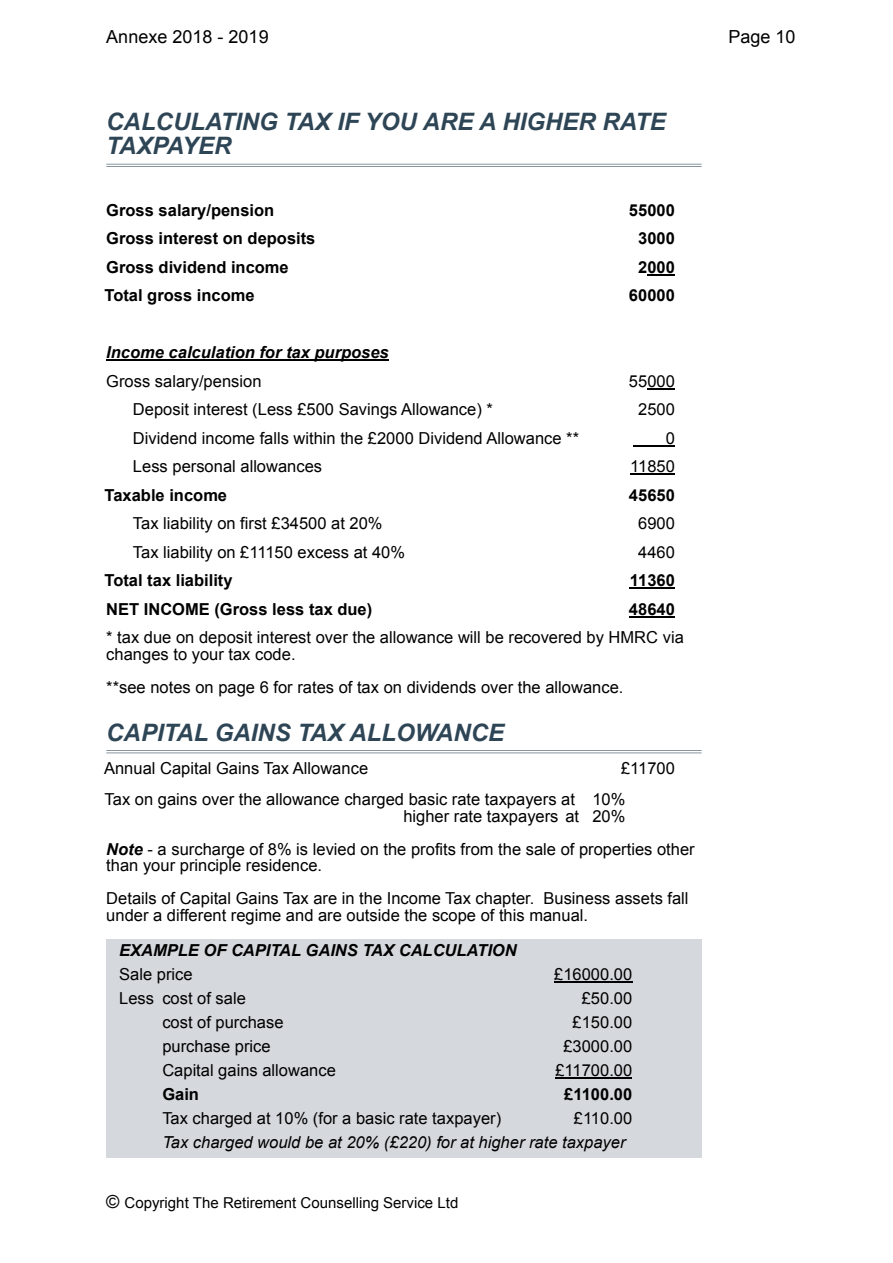
<style>
.page{position:relative;width:893px;height:1263px;background:#fff}
.page>*{position:absolute;margin:0;border:0;box-sizing:border-box;transform-origin:0 0}
.t1{font:italic 700 24px/24px "Arial";color:#2e4556}
.t2{font:18px "Arial";color:#000}
.t3{font:16.5px/33px "Arial";color:#000}
.t4{font:700 16.5px "Arial";color:#000}
.t5{font:italic 700 16.5px "Arial";color:#000}
.t6{font:italic 16.5px "Arial";color:#000}
.t7{font:15px "Arial";color:#000}
.s1{font-weight:700;font-style:italic}
.s2{font-size:18px}
</style>
<div class="page">
<hr style="left:106px;top:166px;width:596px;height:1px;background:#2e4556">
<hr style="left:106px;top:164px;width:596px;height:1px;background:#2e4556">
<svg style="left:647px;top:274px;width:28px;height:1px"></svg>
<hr style="left:106px;top:359px;width:283px;height:2px;background:#000">
<svg style="left:647px;top:388px;width:28px;height:1px"></svg>
<hr style="left:634px;top:445px;width:41px;height:1px;background:#000">
<hr style="left:630px;top:473px;width:45px;height:2px;background:#000">
<hr style="left:630px;top:587px;width:45px;height:2px;background:#000">
<hr style="left:629px;top:616px;width:46px;height:1px;background:#000">
<hr style="left:106px;top:753px;width:596px;height:1px;background:#2e4556">
<hr style="left:106px;top:750px;width:596px;height:1px;background:#2e4556">
<div style="left:106px;top:939px;width:595px;height:219px;background:#d5d9dd"></div>
<hr style="left:554px;top:981px;width:78px;height:1px;background:#000">
<hr style="left:555px;top:1077px;width:77px;height:1px;background:#000">
<p class="t2" style="left:106px;top:30px;width:164px">Annexe 2018 - 2019</p>
<p class="t2" style="left:728px;top:30px;width:69px">Page 10</p>
<h1 class="t1" style="left:106px;top:112px;width:561px">CALCULATING TAX IF YOU ARE A HIGHER RATE<br>TAXPAYER</h1>
<p class="t4" style="left:106px;top:204px;width:169px">Gross salary/pension</p>
<p class="t4" style="left:629px;top:204px;width:47px">55000</p>
<p class="t4" style="left:106px;top:232px;width:211px">Gross interest on deposits</p>
<p class="t4" style="left:638px;top:232px;width:38px">3000</p>
<p class="t4" style="left:106px;top:261px;width:184px">Gross dividend income</p>
<p class="t4" style="left:638px;top:261px;width:38px">2000</p>
<p class="t4" style="left:105px;top:289px;width:152px">Total gross income</p>
<p class="t4" style="left:629px;top:289px;width:47px">60000</p>
<p class="t5" style="left:106px;top:346px;width:284px">Income calculation for tax purposes</p>
<p class="t3" style="left:106px;top:366px;width:157px">Gross salary/pension</p>
<p class="t3" style="left:629px;top:366px;width:47px">55000</p>
<p class="t3" style="left:133px;top:395px;width:361px">Deposit interest (Less £500 Savings Allowance) *</p>
<p class="t3" style="left:638px;top:395px;width:38px">2500</p>
<p class="t3" style="left:133px;top:423px;width:448px">Dividend income falls within the £2000 Dividend Allowance **</p>
<p class="t3" style="left:666px;top:423px;width:11px">0</p>
<p class="t3" style="left:133px;top:452px;width:191px">Less personal allowances</p>
<p class="t3" style="left:630px;top:452px;width:46px">11850</p>
<p class="t4" style="left:105px;top:489px;width:124px">Taxable income</p>
<p class="t4" style="left:629px;top:489px;width:47px">45650</p>
<p class="t3" style="left:133px;top:509px;width:251px">Tax liability on first £34500 at 20%</p>
<p class="t3" style="left:638px;top:509px;width:38px">6900</p>
<p class="t3" style="left:133px;top:537px;width:274px">Tax liability on £11150 excess at 40%</p>
<p class="t3" style="left:638px;top:537px;width:38px">4460</p>
<p class="t4" style="left:105px;top:574px;width:130px">Total tax liability</p>
<p class="t4" style="left:630px;top:574px;width:47px">11360</p>
<p class="t4" style="left:106px;top:603px;width:268px">NET INCOME (Gross less tax due)</p>
<p class="t4" style="left:629px;top:603px;width:47px">48640</p>
<p class="t3" style="left:106px;top:631px;width:579px;line-height:16.5px">* tax due on deposit interest over the allowance will be recovered by HMRC via changes to your tax code.</p>
<p class="t3" style="left:106px;top:672px;width:519px">**see notes on page 6 for rates of tax on dividends over the allowance.</p>
<h1 class="t1" style="left:106px;top:723px;width:399px">CAPITAL GAINS TAX ALLOWANCE</h1>
<p class="t3" style="left:104px;top:753px;width:266px">Annual Capital Gains Tax Allowance</p>
<p class="t3" style="left:105px;top:754px;width:572px;line-height:31.5px;text-indent:516px">£11700<br>Tax on gains over the allowance charged basic rate taxpayers at 10%</p>
<p class="t3" style="left:106px;top:801px;width:590px;text-indent:297px">higher rate taxpayers at 20%<br><span class="s1">Note</span> - a surcharge of 8% is levied on the profits from the sale of properties other</p>
<p class="t3" style="left:106px;top:851px;width:584px">than your principle residence.<br>Details of Capital Gains Tax are in the Income Tax chapter. Business assets fall</p>
<p class="t3" style="left:106px;top:900px;width:483px">under a different regime and are outside the scope of this manual.</p>
<p class="t5" style="left:119px;top:944px;width:399px">EXAMPLE OF CAPITAL GAINS TAX CALCULATION</p>
<p class="t3" style="left:119px;top:959px;width:75px">Sale price</p>
<p class="t3" style="left:554px;top:959px;width:80px">£16000.00</p>
<p class="t3" style="left:119px;top:983px;width:128px">Less cost of sale</p>
<p class="t3" style="left:582px;top:983px;width:52px">£50.00</p>
<p class="t3" style="left:162px;top:1007px;width:123px">cost of purchase</p>
<p class="t3" style="left:573px;top:1007px;width:61px">£150.00</p>
<p class="t3" style="left:162px;top:1031px;width:110px">purchase price</p>
<p class="t3" style="left:563px;top:1031px;width:70px">£3000.00</p>
<p class="t3" style="left:162px;top:1055px;width:175px">Capital gains allowance</p>
<p class="t3" style="left:555px;top:1055px;width:78px">£11700.00</p>
<p class="t4" style="left:162px;top:1088px;width:38px">Gain</p>
<p class="t4" style="left:564px;top:1088px;width:70px">£1100.00</p>
<p class="t3" style="left:162px;top:1103px;width:340px">Tax charged at 10% (for a basic rate taxpayer)</p>
<p class="t3" style="left:574px;top:1103px;width:60px">£110.00</p>
<p class="t6" style="left:162px;top:1136px;width:465px">Tax charged would be at 20% (£220) for at higher rate taxpayer</p>
<p class="t7" style="left:106px;top:1197px;width:354px"><span class="s2">©</span> Copyright The Retirement Counselling Service Ltd</p>
</div>
